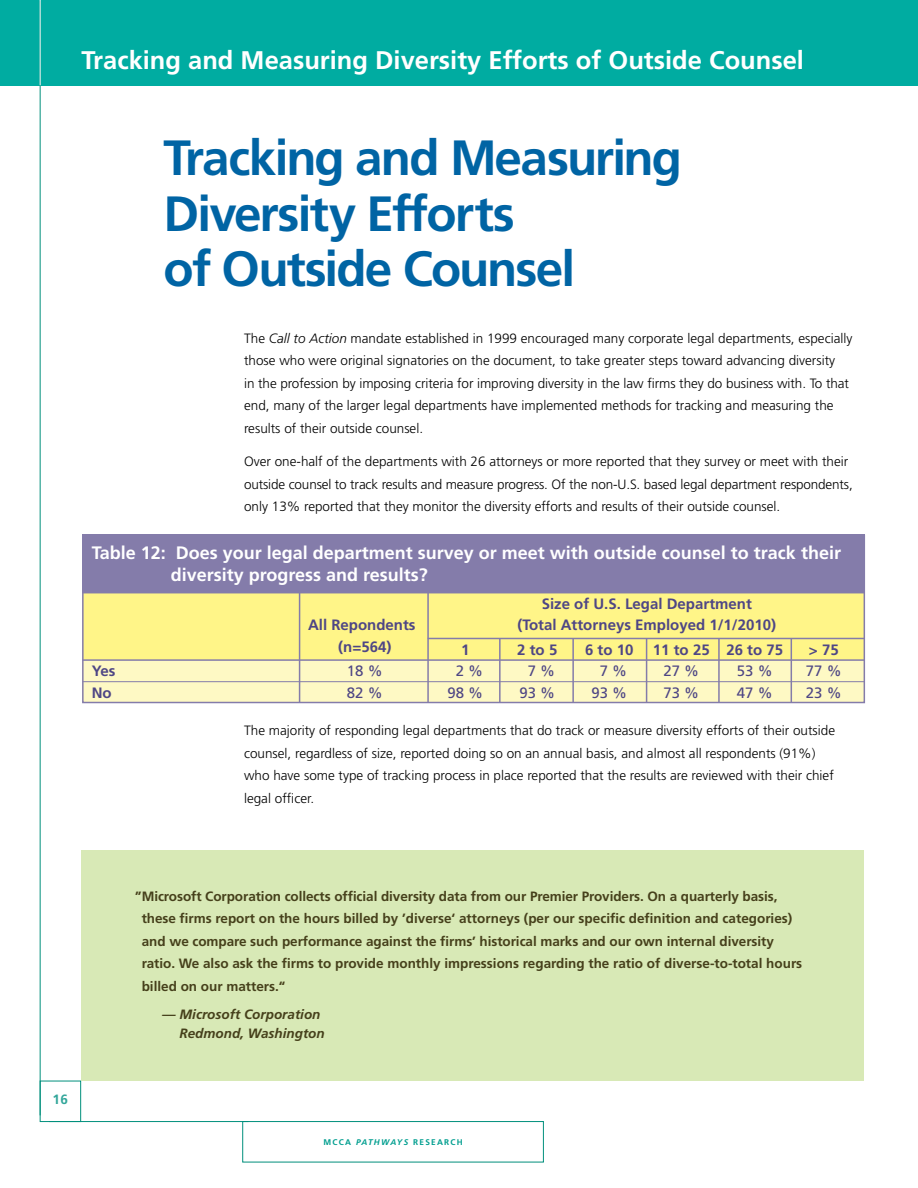
<style>
.page{position:relative;width:918px;height:1188px;background:#fff}
.page>*{position:absolute;margin:0;border:0;box-sizing:border-box;transform-origin:0 0}
.t1{font:700 49.5px/55.5px "Frutiger";letter-spacing:-.035em;color:#0064a4}
.t2{font:700 25.5px "Frutiger";color:#fff}
.t3{font:700 18px/21.6px "Frutiger";color:#fff}
.t4{font:700 15px "Frutiger";color:#4e4685}
.t5{font:15px "Frutiger";color:#4e4685}
.t6{font:300 13.5px/22.5px "Frutiger";color:#000}
.t7{font:700 13.5px/22.5px "Frutiger";letter-spacing:-.005em;color:#46401b}
.t8{font:italic 700 13.5px/19.5px "Frutiger";color:#46401b}
.t9{font:700 13.5px "Frutiger";color:#32a69a}
.t10{font:700 8.25px "Frutiger";letter-spacing:.15em;color:#009e8f}
.s1{font-style:italic}
</style>
<div class="page">
<div style="left:0;top:0;width:918px;height:85px;background:#00aca1"></div>
<div style="left:242px;top:1121px;width:302px;height:41px;background:#fff;border:1px solid #008f7c"></div>
<div style="left:40px;top:1081px;width:41px;height:41px;background:#fff;border:1px solid #008f7c"></div>
<hr style="left:49px;top:1121px;width:199px;height:1px;background:#008f7c">
<hr style="left:40px;top:1px;width:1px;height:1114px;background:#008f7c">
<hr style="left:40px;top:0;width:1px;height:85px;background:#fff">
<div style="left:81px;top:851px;width:783px;height:230px;background:#d8e9b6"></div>
<div style="left:83px;top:592px;width:781px;height:111px;background:#fef9c4"></div>
<div style="left:83px;top:593px;width:781px;height:67px;background:#fff588"></div>
<div style="left:82px;top:535px;width:783px;height:58px;background:#847caa"></div>
<hr style="left:427px;top:592px;width:2px;height:110px;background:#847caa">
<hr style="left:299px;top:592px;width:1px;height:110px;background:#847caa">
<hr style="left:499px;top:639px;width:2px;height:63px;background:#847caa">
<hr style="left:572px;top:639px;width:2px;height:63px;background:#847caa">
<hr style="left:646px;top:639px;width:1px;height:63px;background:#847caa">
<hr style="left:718px;top:639px;width:2px;height:63px;background:#847caa">
<hr style="left:791px;top:639px;width:1px;height:63px;background:#847caa">
<div style="left:82px;top:535px;width:783px;height:168px;border:2px solid #847caa"></div>
<hr style="left:428px;top:638px;width:436px;height:1px;background:#847caa">
<hr style="left:83px;top:659px;width:781px;height:2px;background:#847caa">
<hr style="left:83px;top:681px;width:781px;height:1px;background:#847caa">
<h2 class="t2" style="left:81px;top:45px;width:724px">Tracking and Measuring Diversity Efforts of Outside Counsel</h2>
<h1 class="t1" style="left:164px;top:130px;width:520px">Tracking and Measuring<br>Diversity Efforts<br>of Outside Counsel</h1>
<p class="t6" style="left:244px;top:327px;width:610px">The <span class="s1">Call to Action</span> mandate established in 1999 encouraged many corporate legal departments, especially those who were original signatories on the document, to take greater steps toward advancing diversity<br>in the profession by imposing criteria for improving diversity in the law firms they do business with. To that end, many of the larger legal departments have implemented methods for tracking and measuring the results of their outside counsel.</p>
<p class="t6" style="left:244px;top:450px;width:610px">Over one-half of the departments with 26 attorneys or more reported that they survey or meet with their outside counsel to track results and measure progress. Of the non-U.S. based legal department respondents, only 13% reported that they monitor the diversity efforts and results of their outside counsel.</p>
<h3 class="t3" style="left:171px;top:542px;width:672px;text-indent:-79px">Table 12: Does your legal department survey or meet with outside counsel to track their diversity progress and results?</h3>
<p class="t4" style="left:542px;top:595px;width:212px">Size of U.S. Legal Department</p>
<p class="t4" style="left:308px;top:616px;width:109px">All Repondents</p>
<p class="t4" style="left:517px;top:616px;width:260px">(Total Attorneys Employed 1/1/2010)</p>
<p class="t4" style="left:338px;top:638px;width:55px">(n=564)</p>
<p class="t4" style="left:461px;top:641px;width:10px">1</p>
<p class="t4" style="left:517px;top:641px;width:42px">2 to 5</p>
<p class="t4" style="left:585px;top:641px;width:50px">6 to 10</p>
<p class="t4" style="left:653px;top:641px;width:132px">11 to 25 26 to 75</p>
<p class="t4" style="left:809px;top:641px;width:31px">&gt; 75</p>
<p class="t4" style="left:92px;top:662px;width:25px">Yes</p>
<p class="t5" style="left:347px;top:662px;width:37px">18 %</p>
<p class="t5" style="left:456px;top:662px;width:29px">2 %</p>
<p class="t5" style="left:528px;top:662px;width:29px">7 %</p>
<p class="t5" style="left:600px;top:662px;width:29px">7 %</p>
<p class="t5" style="left:663px;top:662px;width:37px">27 %</p>
<p class="t5" style="left:737px;top:662px;width:37px">53 %</p>
<p class="t5" style="left:806px;top:662px;width:37px">77 %</p>
<p class="t4" style="left:92px;top:684px;width:21px">No</p>
<p class="t5" style="left:347px;top:684px;width:37px">82 %</p>
<p class="t5" style="left:447px;top:684px;width:37px">98 %</p>
<p class="t5" style="left:519px;top:684px;width:37px">93 %</p>
<p class="t5" style="left:591px;top:684px;width:37px">93 %</p>
<p class="t5" style="left:663px;top:684px;width:37px">73 %</p>
<p class="t5" style="left:737px;top:684px;width:37px">47 %</p>
<p class="t5" style="left:806px;top:684px;width:37px">23 %</p>
<p class="t6" style="left:244px;top:719px;width:593px">The majority of responding legal departments that do track or measure diversity efforts of their outside counsel, regardless of size, reported doing so on an annual basis, and almost all respondents (91%) who have some type of tracking process in place reported that the results are reviewed with their chief legal officer.</p>
<p class="t9" style="left:52px;top:1091px;width:17px">16</p>
<p class="t7" style="left:142px;top:885px;width:662px;text-indent:-6px">”Microsoft Corporation collects official diversity data from our Premier Providers. On a quarterly basis, these firms report on the hours billed by ’diverse‘ attorneys (per our specific definition and categories) and we compare such performance against the firms’ historical marks and our own internal diversity ratio. We also ask the firms to provide monthly impressions regarding the ratio of diverse-to-total hours billed on our matters.“</p>
<p class="t8" style="left:180px;top:1004px;width:147px;text-indent:-17px">— Microsoft Corporation<br>Redmond, Washington</p>
<p class="t10" style="left:324px;top:1137px;width:121px">MCCA <span class="s1">Pathways</span> Researc</p>
<p class="t10" style="left:457px;top:1137px;width:7px">h</p>
</div>
